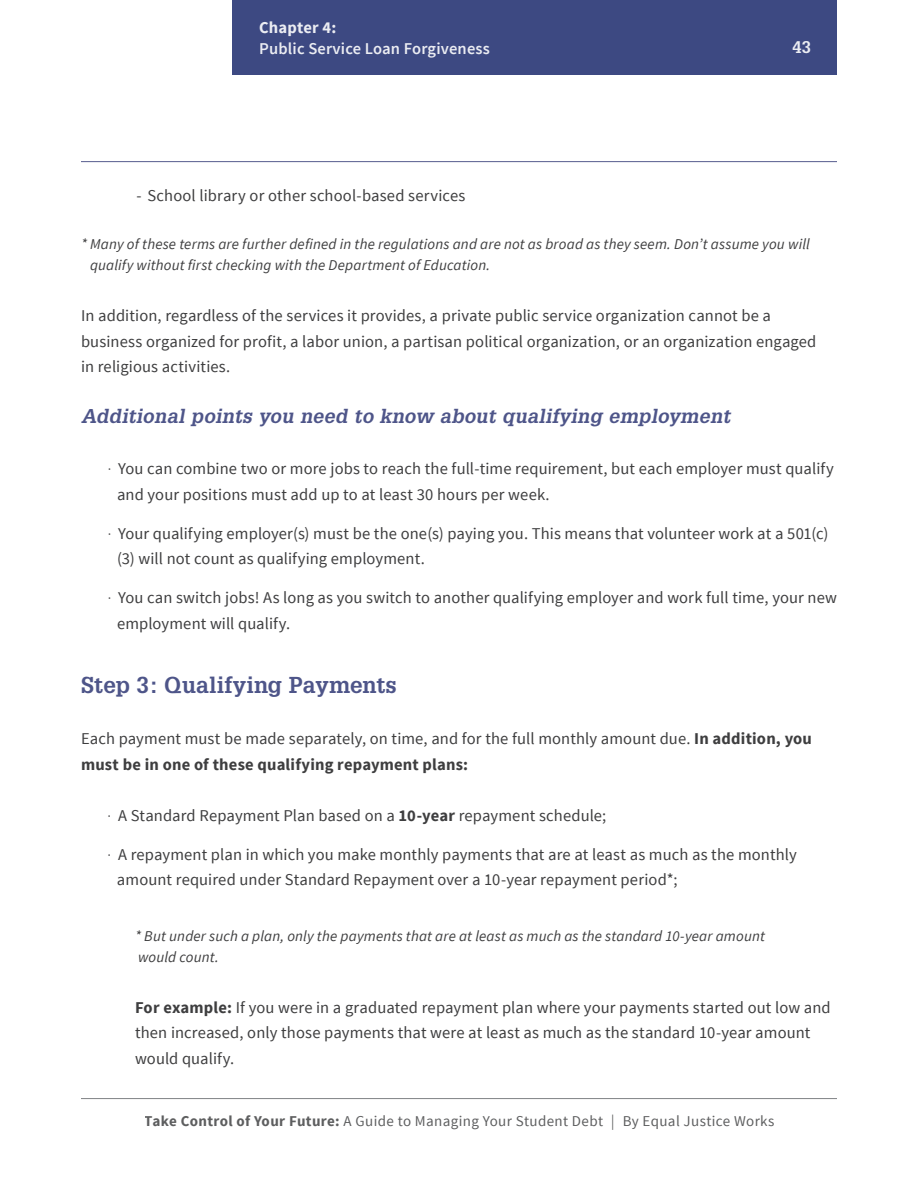
<style>
.page{position:relative;width:918px;height:1188px;background:#fff}
.page>*{position:absolute;margin:0;border:0;box-sizing:border-box;transform-origin:0 0}
.t1{font:700 22.5px "Glypha";color:#4e5589}
.t2{font:italic 700 19.5px "Glypha";letter-spacing:.01em;color:#4e5589}
.t3{font:16.5px/25.5px "Source Sans Pro";letter-spacing:.005em;color:#3e3e3f}
.t4{font:600 16.5px "Source Sans Pro";letter-spacing:.01em;color:#fff}
.t5{font:700 16.5px "Source Sans Pro";letter-spacing:.01em;color:#fff}
.t6{font:700 16.5px "Glypha";color:#fff}
.t7{font:italic 15px/21px "Source Sans Pro";letter-spacing:.01em;color:#3e3e3f}
.t8{font:15px "Source Sans Pro";letter-spacing:.025em;color:#4b4c4d}
.s1{font-weight:700}
.s2{font-family:"Adobe Caslon Pro"}
</style>
<div class="page">
<hr style="left:81px;top:161px;width:756px;height:1px;background:#565c8e">
<div style="left:232px;top:0;width:605px;height:75px;background:#3d4982"></div>
<hr style="left:81px;top:1098px;width:756px;height:1px;background:#808285">
<p class="t5" style="left:259px;top:17px;width:79px">Chapter 4:</p>
<p class="t4" style="left:259px;top:38px;width:232px">Public Service Loan Forgiveness</p>
<p class="t6" style="left:793px;top:37px;width:20px">43</p>
<p class="t3" style="left:136px;top:183px;width:330px">- School library or other school-based services</p>
<p class="t7" style="left:90px;top:234px;width:721px;text-indent:-9px">* Many of these terms are further defined in the regulations and are not as broad as they seem. Don’t assume you will qualify without first checking with the Department of Education.</p>
<p class="t3" style="left:81px;top:303px;width:737px">In addition, regardless of the services it provides, a private public service organization cannot be a business organized for profit, a labor union, a partisan political organization, or an organization engaged in religious activities.</p>
<p class="t2" style="left:81px;top:404px;width:651px">Additional points you need to know about qualifying employment</p>
<p class="t3" style="left:117px;top:456px;width:718px;text-indent:-9px">. You can combine two or more jobs to reach the full-time requirement, but each employer must qualify and your positions must add up to at least 30 hours per week.</p>
<p class="t3" style="left:117px;top:521px;width:713px;text-indent:-9px">. Your qualifying employer(s) must be the one(s) paying you. This means that volunteer work at a 501(c) (3) will not count as qualifying employment.</p>
<p class="t3" style="left:117px;top:585px;width:721px;text-indent:-9px">. You can switch jobs! As long as you switch to another qualifying employer and work full time, your new employment will qualify.</p>
<h1 class="t1" style="left:81px;top:671px;width:317px">Step 3: Qualifying Payments</h1>
<p class="t3" style="left:81px;top:726px;width:732px">Each payment must be made separately, on time, and for the full monthly amount due. <span class="s1">In addition, you must be in one of these qualifying repayment plans:</span></p>
<p class="t3" style="left:108px;top:803px;width:500px">. A Standard Repayment Plan based on a <span class="s1">10-year</span> repayment schedule;</p>
<p class="t3" style="left:117px;top:842px;width:681px;text-indent:-9px">. A repayment plan in which you make monthly payments that are at least as much as the monthly amount required under Standard Repayment over a 10-year repayment period*;</p>
<p class="t7" style="left:135px;top:925px;width:631px">* But under such a plan, only the payments that are at least as much as the standard 10-year amount would count.</p>
<p class="t3" style="left:135px;top:995px;width:697px"><span class="s1">For example:</span> If you were in a graduated repayment plan where your payments started out low and then increased, only those payments that were at least as much as the standard 10-year amount would qualify.</p>
<p class="t8" style="left:145px;top:1111px;width:631px"><span class="s1">Take Control of Your Future:</span> A Guide to Managing Your Student Debt <span class="s2">|</span> By Equal Justice Works</p>
</div>
